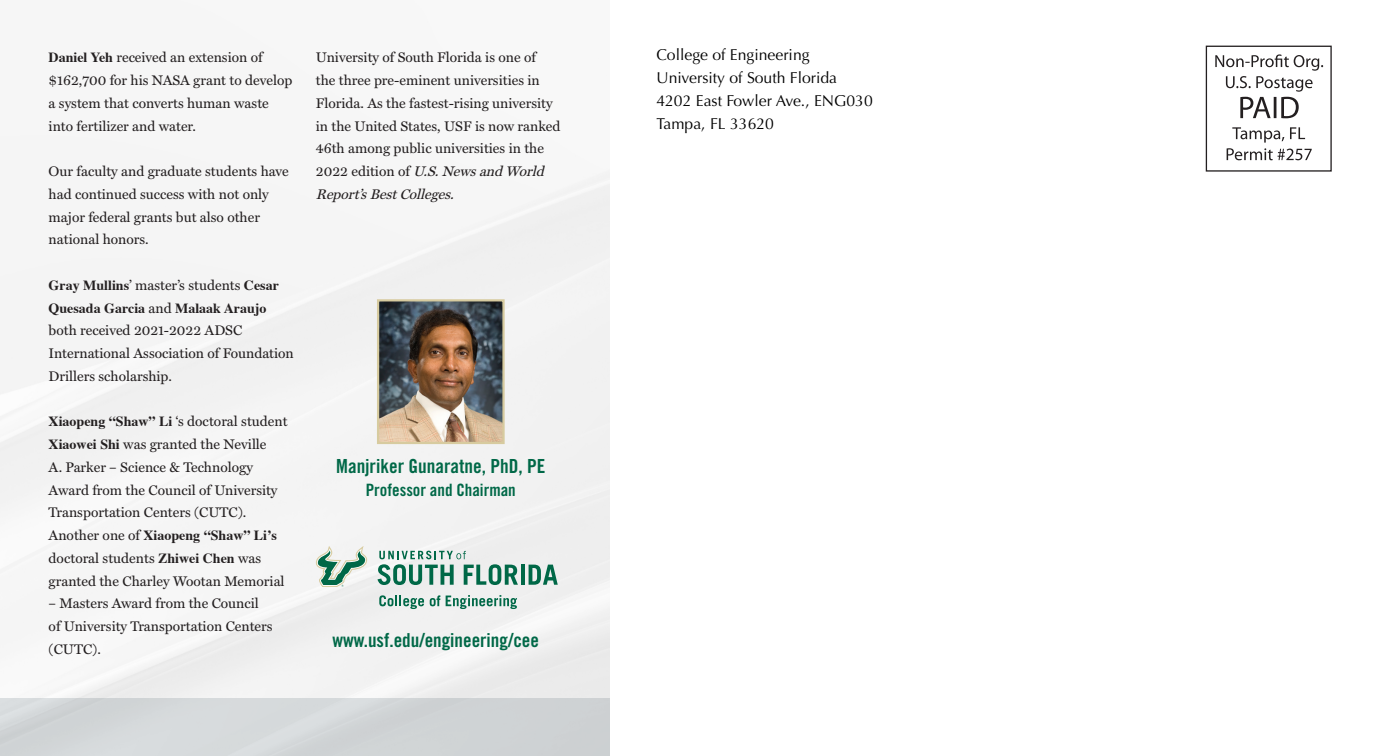
<style>
.page{position:relative;width:1386px;height:756px;background:#fff}
.page>*{position:absolute;margin:0;border:0;box-sizing:border-box;transform-origin:0 0}
.t1{font:19.43px "Trade Gothic LT Std Bd Cn 20";color:#006847}
.t2{font:19.25px "Trade Gothic LT Std Bd Cn 20";color:#006847}
.t3{font:16.97px "Trade Gothic LT Std Bd Cn 20";color:#006847}
.t4{font:15.75px "Optima";color:#000}
.t5{font:14px/22.8px "Miller Text";color:#231f20}
.s1{font-family:"Times";font-weight:700}
.s2{font-style:italic}
</style>
<div class="page">
<div style="left:0;top:170px;width:609px;height:528px;background:#f4f4f4"></div>
<div style="left:1206px;top:46px;width:126px;height:126px;border:1px solid #231f20"></div>
<svg style="left:1227px;top:127px;width:85px;height:33px"></svg>
<svg style="left:1215px;top:54px;width:108px;height:64px"></svg>
<img style="left:380px;top:302px;width:122px;height:139px">
<div style="left:377px;top:299px;width:128px;height:145px;border:2px solid #d7cb9f"></div>
<div style="left:0;top:698px;width:610px;height:58px;background:#d1d5d6"></div>
<svg style="left:316px;top:546px;width:51px;height:41px"></svg>
<svg style="left:379px;top:595px;width:45px;height:14px"></svg>
<svg style="left:430px;top:595px;width:10px;height:11px"></svg>
<svg style="left:446px;top:595px;width:71px;height:14px"></svg>
<svg style="left:378px;top:551px;width:140px;height:34px"></svg>
<hr style="left:521px;top:565px;width:4px;height:20px;background:#006847">
<svg style="left:529px;top:565px;width:29px;height:20px"></svg>
<p class="t5" style="left:49px;top:47px;width:245px"><span class="s1">Daniel Yeh</span> received an extension of $162,700 for his NASA grant to develop a system that converts human waste into fertilizer and water.</p>
<p class="t5" style="left:49px;top:160px;width:242px">Our faculty and graduate students have had continued success with not only major federal grants but also other national honors.</p>
<p class="t5" style="left:49px;top:274px;width:247px"><span class="s1">Gray Mullins</span>’ master’s students <span class="s1">Cesar Quesada Garcia</span> and <span class="s1">Malaak Araujo </span>both received 2021-2022 ADSC International Association of Foundation Drillers scholarship.</p>
<p class="t5" style="left:49px;top:411px;width:240px"><span class="s1">Xiaopeng “Shaw” Li</span> ‘s doctoral student <span class="s1">Xiaowei Shi</span> was granted the Neville<br>A. Parker – Science &amp; Technology Award from the Council of University Transportation Centers (CUTC).<br>Another one of <span class="s1">Xiaopeng “Shaw” Li’s </span>doctoral students <span class="s1">Zhiwei Chen</span> was granted the Charley Wootan Memorial</p>
<p class="t5" style="left:49px;top:593px;width:225px">– Masters Award from the Council of University Transportation Centers (CUTC).</p>
<p class="t5" style="left:316px;top:47px;width:246px">University of South Florida is one of<br>the three pre-eminent universities in Florida. As the fastest-rising university in the United States, USF is now ranked 46th among public universities in the<br>2 0 2 2 e d i t i o n o f <span class="s2">U.S.Newsand World Report’sBestColleges.</span></p>
<p class="t4" style="left:656px;top:46px;width:155px">College of Engineering</p>
<p class="t4" style="left:656px;top:69px;width:182px">University of South Florida</p>
<p class="t4" style="left:656px;top:92px;width:218px">4202 East Fowler Ave., ENG030</p>
<p class="t4" style="left:656px;top:115px;width:119px">Tampa, FL 33620</p>
<p class="t1" style="left:336px;top:454px;width:211px">Manjriker Gunaratne, PhD, PE</p>
<p class="t3" style="left:366px;top:479px;width:152px">Professor and Chairman</p>
<p class="t2" style="left:332px;top:629px;width:208px">www.usf.edu/engineering/cee</p>
</div>
